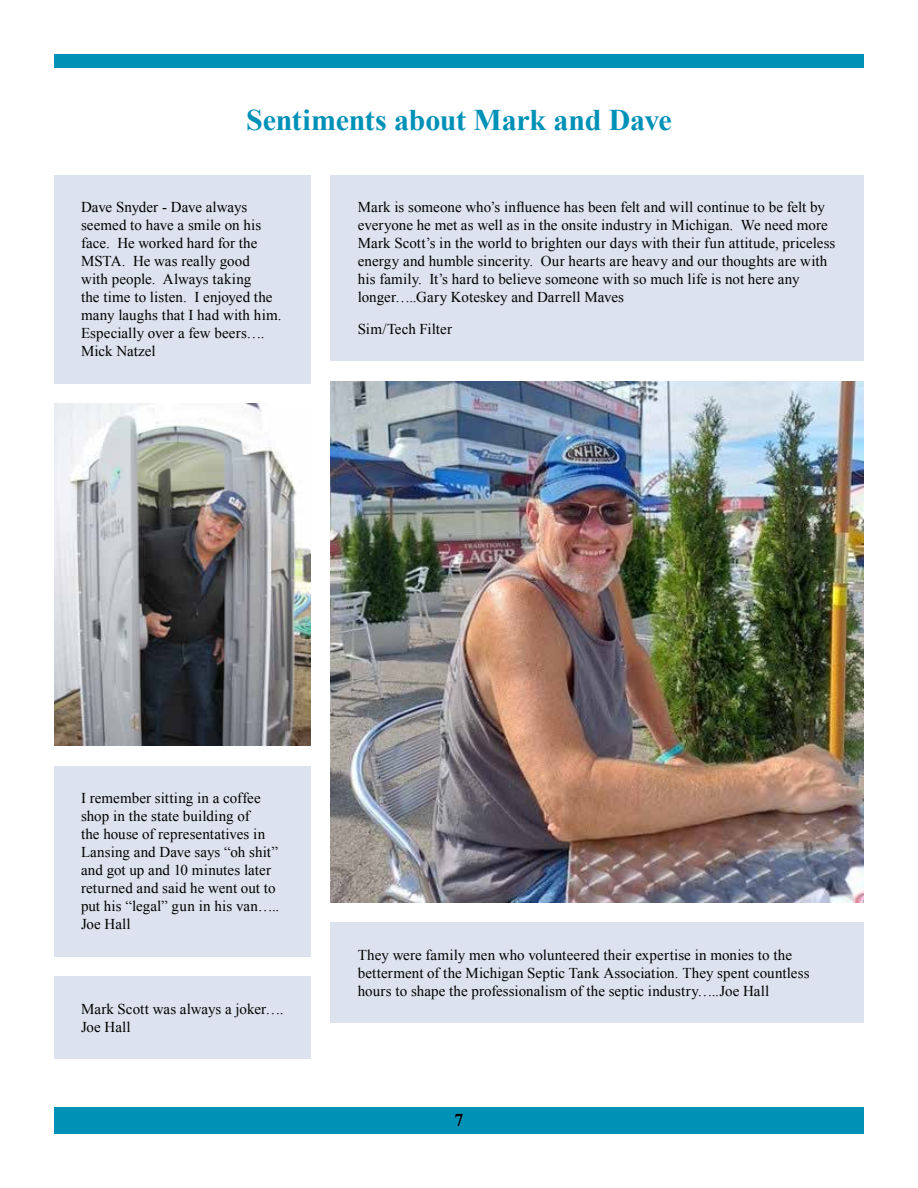
<style>
.page{position:relative;width:918px;height:1188px;background:#fff}
.page>*{position:absolute;margin:0;border:0;box-sizing:border-box;transform-origin:0 0}
.t1{font:700 30px "Times New Roman";letter-spacing:-.01em;color:#0091b7}
.t2{font:700 18px "Times New Roman";color:#000}
.t3{font:15px/18px "Times New Roman";letter-spacing:.005em;color:#000}
</style>
<div class="page">
<div style="left:54px;top:1107px;width:810px;height:27px;background:#0091b7"></div>
<div style="left:54px;top:54px;width:810px;height:14px;background:#0091b7"></div>
<div style="left:331px;top:175px;width:533px;height:186px;background:#dce3ee"></div>
<div style="left:331px;top:922px;width:533px;height:101px;background:#dce3ee"></div>
<img style="left:54px;top:404px;width:256px;height:342px">
<img style="left:331px;top:381px;width:533px;height:521px">
<div style="left:54px;top:977px;width:256px;height:82px;background:#dce3ee"></div>
<div style="left:54px;top:175px;width:256px;height:208px;background:#dce3ee"></div>
<div style="left:54px;top:766px;width:256px;height:190px;background:#dce3ee"></div>
<h1 class="t1" style="left:246px;top:100px;width:427px">Sentiments about Mark and Dave</h1>
<p class="t3" style="left:81px;top:198px;width:202px">Dave Snyder - Dave always seemed to have a smile on his face. He worked hard for the<br>MSTA. He was really good<br>with people. Always taking<br>the time to listen. I enjoyed the many laughs that I had with him.<br>Especially over a few beers….<br>Mick Natzel</p>
<p class="t3" style="left:358px;top:198px;width:479px">Mark is someone who’s influence has been felt and will continue to be felt by everyone he met as well as in the onsite industry in Michigan. We need more Mark Scott’s in the world to brighten our days with their fun attitude, priceless energy and humble sincerity. Our hearts are heavy and our thoughts are with his family. It’s hard to believe someone with so much life is not here any longer…..Gary Koteskey and Darrell Maves</p>
<p class="t3" style="left:358px;top:320px;width:96px">Sim/Tech Filter</p>
<p class="t3" style="left:81px;top:789px;width:200px">I remember sitting in a coffee shop in the state building of<br>the house of representatives in<br>Lansing and Dave says “oh shit” and got up and 10 minutes later returned and said he went out to put his “legal” gun in his van…..<br>Joe Hall</p>
<p class="t3" style="left:81px;top:1000px;width:204px">Mark Scott was always a joker….<br>Joe Hall</p>
<p class="t3" style="left:358px;top:946px;width:453px">They were family men who volunteered their expertise in monies to the betterment of the Michigan Septic Tank Association. They spent countless hours to shape the professionalism of the septic industry…..Joe Hall</p>
<p class="t2" style="left:454px;top:1108px;width:10px">7</p>
</div>
